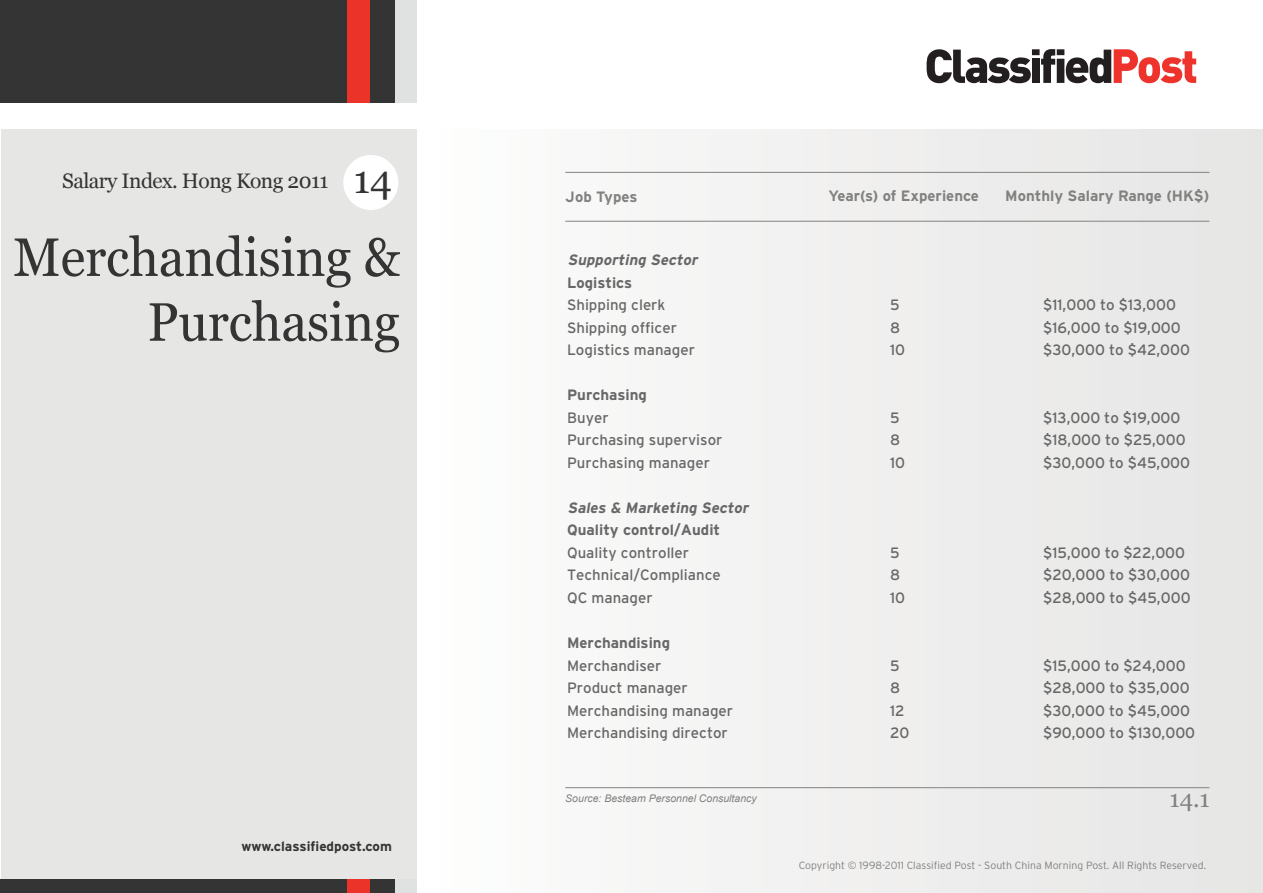
<style>
.page{position:relative;width:1263px;height:893px;background:#fff}
.page>*{position:absolute;margin:0;border:0;box-sizing:border-box;transform-origin:0 0}
.t1{font:54px/64.8px "Georgia";letter-spacing:-.005em;color:#343434;text-align:right;scale:.95 1}
.t2{font:39px "Georgia";color:#343434}
.t3{font:24px "Georgia";color:#818180}
.t4{font:21px "Georgia";letter-spacing:-.025em;color:#343434}
.t5{font:15px/22.5px "Interstate";color:#676767}
.t6{font:700 15px/22.5px "Interstate";color:#676767}
.t7{font:700 15px "Interstate";color:#818180}
.t8{font:italic 700 15px "Interstate";color:#676767}
.t9{font:700 13.5px "Interstate";color:#343434}
.t10{font:300 10.5px "Interstate";color:#818180}
.t11{font:italic 10.5px "Arial";color:#818180}
.s1{font-weight:700}
.s2{font-weight:400}
</style>
<div class="page">
<div style="left:417px;top:129px;width:846px;height:764px;background:linear-gradient(to right,#fdfdfd,#e6e5e5)"></div>
<div style="left:1px;top:129px;width:416px;height:764px;background:#e6e6e5"></div>
<div style="left:0;top:0;width:348px;height:103px;background:#343434"></div>
<div style="left:394px;top:0;width:23px;height:103px;background:#e0e1e1"></div>
<div style="left:348px;top:0;width:22px;height:103px;background:#ec332a"></div>
<div style="left:370px;top:0;width:24px;height:103px;background:#343434"></div>
<div style="left:0;top:880px;width:348px;height:13px;background:#343434"></div>
<div style="left:394px;top:880px;width:23px;height:13px;background:#e0e1e1"></div>
<div style="left:348px;top:880px;width:22px;height:13px;background:#ec332a"></div>
<div style="left:370px;top:880px;width:24px;height:13px;background:#343434"></div>
<svg style="left:926px;top:49px;width:270px;height:34px"></svg>
<hr style="left:565px;top:172px;width:644px;height:1px;background:#818180">
<hr style="left:565px;top:221px;width:644px;height:1px;background:#818180">
<hr style="left:565px;top:787px;width:644px;height:1px;background:#818180">
<div style="left:343px;top:155px;width:55px;height:55px;background:#fff;border-radius:50%"></div>
<p class="t4" style="left:62px;top:169px;width:268px">Salary Index. Hong Kong 2011</p>
<p class="t2" style="left:353px;top:157px;width:40px">14</p>
<p class="t1" style="left:13px;top:225px;width:409px">Merchandising &amp;<br>Purchasing</p>
<p class="t9" style="left:241px;top:839px;width:152px">www.classifiedpost.com</p>
<p class="t7" style="left:565px;top:188px;width:74px">Job Types</p>
<p class="t7" style="left:828px;top:187px;width:152px">Year(s) of Experience</p>
<p class="t7" style="left:1005px;top:187px;width:205px">Monthly Salary Range (HK$)</p>
<p class="t8" style="left:567px;top:251px;width:135px">Supporting Sector</p>
<p class="t5" style="left:567px;top:271px;width:100px"><span class="s1">Logistics<br></span>Shipping clerk</p>
<p class="t5" style="left:890px;top:294px;width:11px">5</p>
<p class="t5" style="left:1043px;top:294px;width:134px">$11,000 to $13,000</p>
<p class="t5" style="left:567px;top:316px;width:111px">Shipping officer</p>
<p class="t5" style="left:890px;top:316px;width:12px">8</p>
<p class="t5" style="left:1043px;top:316px;width:139px">$16,000 to $19,000</p>
<p class="t5" style="left:567px;top:339px;width:129px">Logistics manager</p>
<p class="t5" style="left:890px;top:339px;width:17px">10</p>
<p class="t5" style="left:1043px;top:339px;width:148px">$30,000 to $42,000</p>
<p class="t6" style="left:567px;top:384px;width:82px">Purchasing<br><span class="s2">Buyer</span></p>
<p class="t5" style="left:890px;top:406px;width:11px">5</p>
<p class="t5" style="left:1043px;top:406px;width:139px">$13,000 to $19,000</p>
<p class="t5" style="left:567px;top:429px;width:157px">Purchasing supervisor</p>
<p class="t5" style="left:890px;top:429px;width:12px">8</p>
<p class="t5" style="left:1043px;top:429px;width:144px">$18,000 to $25,000</p>
<p class="t5" style="left:567px;top:451px;width:144px">Purchasing manager</p>
<p class="t5" style="left:890px;top:451px;width:17px">10</p>
<p class="t5" style="left:1043px;top:451px;width:149px">$30,000 to $45,000</p>
<p class="t8" style="left:567px;top:499px;width:185px">Sales &amp; Marketing Sector</p>
<p class="t6" style="left:567px;top:519px;width:155px">Quality control/Audit<br><span class="s2">Quality controller</span></p>
<p class="t5" style="left:890px;top:541px;width:11px">5</p>
<p class="t5" style="left:1043px;top:541px;width:144px">$15,000 to $22,000</p>
<p class="t5" style="left:567px;top:564px;width:155px">Technical/Compliance</p>
<p class="t5" style="left:890px;top:564px;width:12px">8</p>
<p class="t5" style="left:1043px;top:564px;width:148px">$20,000 to $30,000</p>
<p class="t5" style="left:567px;top:586px;width:87px">QC manager</p>
<p class="t5" style="left:890px;top:586px;width:17px">10</p>
<p class="t5" style="left:1043px;top:586px;width:149px">$28,000 to $45,000</p>
<p class="t6" style="left:567px;top:631px;width:105px">Merchandising<br><span class="s2">Merchandiser</span></p>
<p class="t5" style="left:890px;top:654px;width:11px">5</p>
<p class="t5" style="left:1043px;top:654px;width:144px">$15,000 to $24,000</p>
<p class="t5" style="left:567px;top:676px;width:122px">Product manager</p>
<p class="t5" style="left:890px;top:676px;width:12px">8</p>
<p class="t5" style="left:1043px;top:676px;width:148px">$28,000 to $35,000</p>
<p class="t5" style="left:567px;top:699px;width:168px">Merchandising manager</p>
<p class="t5" style="left:890px;top:699px;width:16px">12</p>
<p class="t5" style="left:1043px;top:699px;width:149px">$30,000 to $45,000</p>
<p class="t5" style="left:567px;top:721px;width:162px">Merchandising director</p>
<p class="t5" style="left:890px;top:721px;width:21px">20</p>
<p class="t5" style="left:1043px;top:721px;width:154px">$90,000 to $130,000</p>
<p class="t11" style="left:565px;top:792px;width:193px">Source: Besteam Personnel Consultancy</p>
<p class="t3" style="left:1169px;top:785px;width:42px">14.1</p>
<p class="t10" style="left:799px;top:860px;width:409px">Copyright © 1998-2011 Classified Post - South China Morning Post. All Rights Reserved.</p>
</div>
